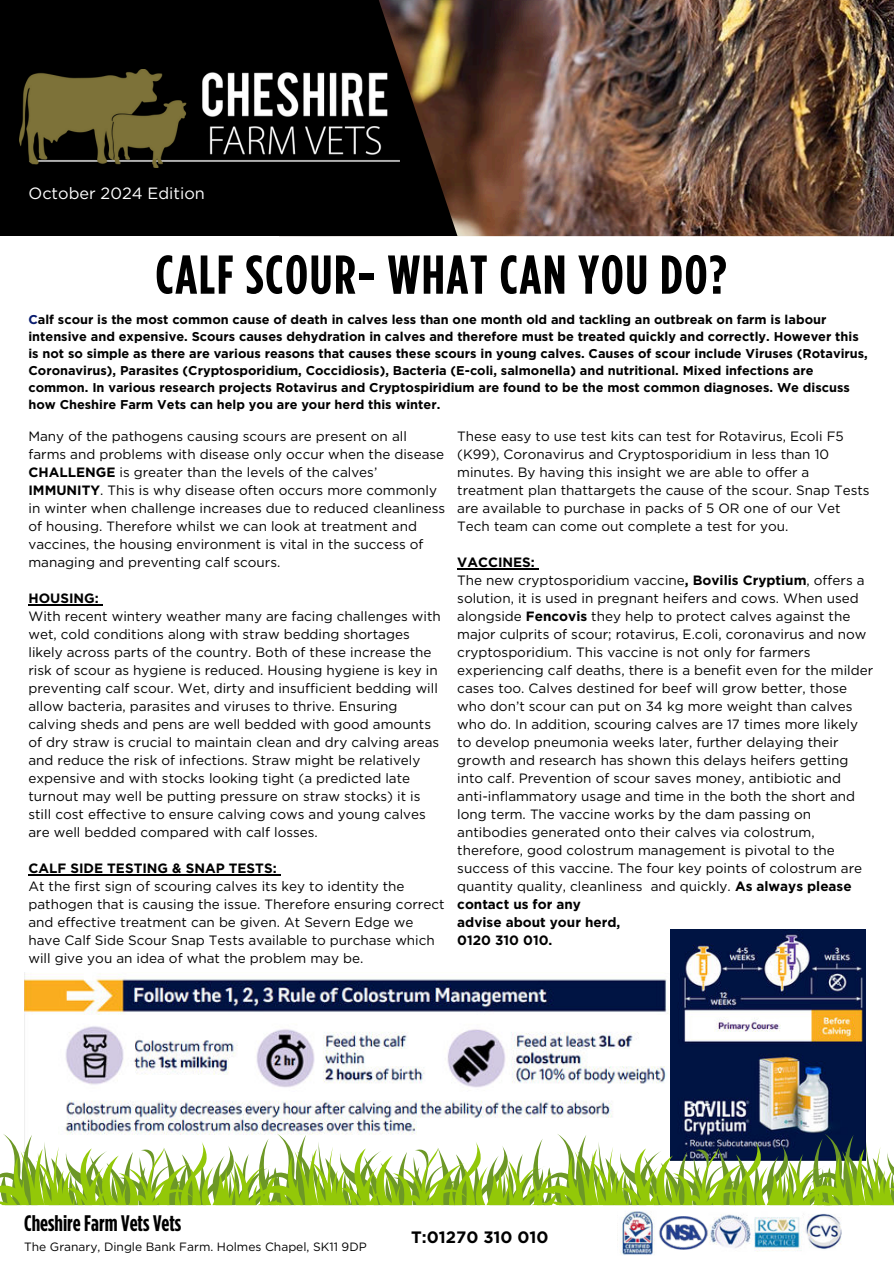
<style>
.page{position:relative;width:894px;height:1264px;background:#fff}
.page>*{position:absolute;margin:0;border:0;box-sizing:border-box;transform-origin:0 0}
.t1{font:700 54.6px "Gotham Condensed";letter-spacing:.03em;color:#000}
.t2{font:700 22.5px "Gotham Condensed";color:#000}
.t3{font:700 16.5px "Gotham";color:#000}
.t4{font:16.2px "Gotham";color:#fff}
.t5{font:13.5px/18px "Gotham";color:#000}
.t6{font:700 13.5px "Gotham";color:#000}
.t7{font:700 12.75px/17px "Gotham";color:#000}
.t8{font:12px "Gotham";color:#000}
.s1{color:#071a6d}
.s2{font-weight:700}
</style>
<div class="page">
<img style="left:24px;top:972px;width:645px;height:161px">
<img style="left:670px;top:929px;width:195px;height:204px">
<img style="left:457px;top:0;width:436px;height:236px">
<svg style="left:0;top:0;width:457px;height:236px;background:#0f0b07"></svg>
<img style="left:19px;top:70px;width:380px;height:98px">
<hr style="left:457px;top:568px;width:78px;height:1px;background:#000">
<img style="left:617px;top:1211px;width:223px;height:44px">
<svg style="left:0;top:1133px;width:893px;height:73px"></svg>
<hr style="left:28px;top:604px;width:71px;height:1px;background:#000">
<hr style="left:28px;top:874px;width:248px;height:1px;background:#000">
<p class="t4" style="left:28px;top:182px;width:178px">October 2024 Edition</p>
<h1 class="t1" style="left:155px;top:242px;width:572px">CALF SCOUR- WHAT CAN YOU DO?</h1>
<p class="t7" style="left:28px;top:311px;width:840px"><span class="s1">C</span>alf scour is the most common cause of death in calves less than one month old and tackling an outbreak on farm is labour intensive and expensive. Scours causes dehydration in calves and therefore must be treated quickly and correctly. However this is not so simple as there are various reasons that causes these scours in young calves. Causes of scour include Viruses (Rotavirus, Coronavirus), Parasites (Cryptosporidium, Coccidiosis), Bacteria (E-coli, salmonella) and nutritional. Mixed infections are common. In various research projects Rotavirus and Cryptospiridium are found to be the most common diagnoses. We discuss how Cheshire Farm Vets can help you are your herd this winter.</p>
<p class="t5" style="left:28px;top:427px;width:418px">Many of the pathogens causing scours are present on all farms and problems with disease only occur when the disease <span class="s2">CHALLENGE</span> is greater than the levels of the calves’ <span class="s2">IMMUNITY</span>. This is why disease often occurs more commonly in winter when challenge increases due to reduced cleanliness of housing. Therefore whilst we can look at treatment and vaccines, the housing environment is vital in the success of managing and preventing calf scours.</p>
<p class="t6" style="left:28px;top:589px;width:72px">HOUSING:</p>
<p class="t5" style="left:28px;top:607px;width:414px">With recent wintery weather many are facing challenges with wet, cold conditions along with straw bedding shortages likely across parts of the country. Both of these increase the risk of scour as hygiene is reduced. Housing hygiene is key in preventing calf scour. Wet, dirty and insufficient bedding will allow bacteria, parasites and viruses to thrive. Ensuring calving sheds and pens are well bedded with good amounts of dry straw is crucial to maintain clean and dry calving areas and reduce the risk of infections. Straw might be relatively expensive and with stocks looking tight (a predicted late turnout may well be putting pressure on straw stocks) it is still cost effective to ensure calving cows and young calves are well bedded compared with calf losses.</p>
<p class="t6" style="left:28px;top:859px;width:250px">CALF SIDE TESTING &amp; SNAP TESTS:</p>
<p class="t5" style="left:28px;top:877px;width:417px">At the first sign of scouring calves its key to identity the pathogen that is causing the issue. Therefore ensuring correct and effective treatment can be given. At Severn Edge we have Calf Side Scour Snap Tests available to purchase which will give you an idea of what the problem may be.</p>
<p class="t5" style="left:457px;top:427px;width:414px">These easy to use test kits can test for Rotavirus, Ecoli F5 (K99), Coronavirus and Cryptosporidium in less than 10 minutes. By having this insight we are able to offer a treatment plan thattargets the cause of the scour. Snap Tests are available to purchase in packs of 5 OR one of our Vet Tech team can come out complete a test for you.</p>
<p class="t5" style="left:457px;top:553px;width:417px"><span class="s2">VACCINES:<br></span>The new cryptosporidium vaccine<span class="s2">, Bovilis Cryptium</span>, offers a solution, it is used in pregnant heifers and cows. When used alongside <span class="s2">Fencovis</span> they help to protect calves against the major culprits of scour; rotavirus, E.coli, coronavirus and now cryptosporidium. This vaccine is not only for farmers experiencing calf deaths, there is a benefit even for the milder cases too. Calves destined for beef will grow better, those who don’t scour can put on 34 kg more weight than calves who do. In addition, scouring calves are 17 times more likely to develop pneumonia weeks later, further delaying their growth and research has shown this delays heifers getting into calf. Prevention of scour saves money, antibiotic and anti-inflammatory usage and time in the both the short and long term. The vaccine works by the dam passing on antibodies generated onto their calves via colostrum, therefore, good colostrum management is pivotal to the success of this vaccine. The four key points of colostrum are quantity quality, cleanliness and quickly. <span class="s2">As always please contact us for any<br>advise about your herd,<br>0120 310 010.</span></p>
<h2 class="t2" style="left:24px;top:1210px;width:159px">Cheshire Farm Vets Vets</h2>
<p class="t8" style="left:24px;top:1239px;width:344px">The Granary, Dingle Bank Farm. Holmes Chapel, SK11 9DP</p>
<p class="t3" style="left:411px;top:1225px;width:139px">T:01270 310 010</p>
</div>
